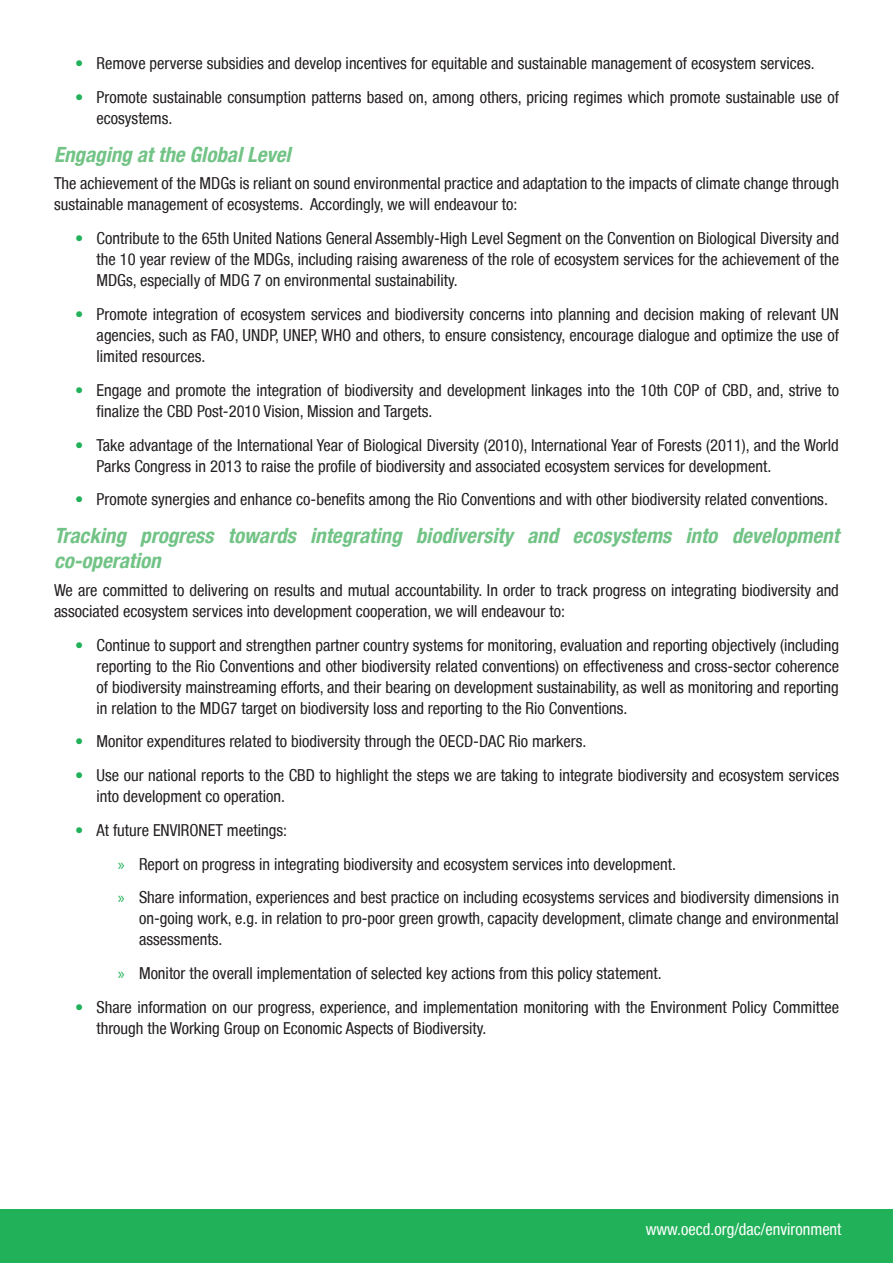
<style>
.page{position:relative;width:893px;height:1263px;background:#fff}
.page>*{position:absolute;margin:0;border:0;box-sizing:border-box;transform-origin:0 0}
.subhead_in_ital{font:italic 700 condensed 21px/25.2px "Helvetica Neue LT";color:#72c386}
.bullets{font:condensed 16.5px/21px "Helvetica Neue LT";color:#231f20}
.bullets_indented_mor{font:condensed 16.5px/21px "Helvetica Neue LT";color:#231f20;text-align:justify}
.body{font:condensed 16.5px/21px "Helvetica Neue LT";color:#231f20}
.body-2{font:condensed 16.5px "Helvetica Neue LT";color:#fff}
.s1{color:#21b259}
.s2{font-family:"Myriad Pro";font-stretch:normal;color:#21b259}
</style>
<div class="page">
<div style="left:0;top:1209px;width:893px;height:54px;background:#21b259"></div>
<p class="bullets" style="left:75px;top:53px;width:741px"><span class="s1">•</span> Remove perverse subsidies and develop incentives for equitable and sustainable management of ecosystem services.</p>
<p class="bullets" style="left:97px;top:87px;width:744px;text-indent:-21px"><span class="s1">•</span> Promote sustainable consumption patterns based on, among others, pricing regimes which promote sustainable use of ecosystems.</p>
<p class="subhead_in_ital" style="left:54px;top:142px;width:238px">Engaging at the Global Level</p>
<p class="body" style="left:54px;top:173px;width:787px">The achievement of the MDGs is reliant on sound environmental practice and adaptation to the impacts of climate change through sustainable management of ecosystems. Accordingly, we will endeavour to:</p>
<p class="bullets" style="left:97px;top:228px;width:744px;text-align:justify;text-indent:-21px"><span class="s1">•</span> Contribute to the 65th United Nations General Assembly-High Level Segment on the Convention on Biological Diversity and the 10 year review of the MDGs, including raising awareness of the role of ecosystem services for the achievement of the MDGs, especially of MDG 7 on environmental sustainability.</p>
<p class="bullets" style="left:97px;top:304px;width:744px;text-align:justify;text-indent:-21px"><span class="s1">•</span> Promote integration of ecosystem services and biodiversity concerns into planning and decision making of relevant UN agencies, such as FAO, UNDP, UNEP, WHO and others, to ensure consistency, encourage dialogue and optimize the use of limited resources.</p>
<p class="bullets" style="left:97px;top:379px;width:744px;text-indent:-21px"><span class="s1">•</span> Engage and promote the integration of biodiversity and development linkages into the 10th COP of CBD, and, strive to finalize the CBD Post-2010 Vision, Mission and Targets.</p>
<p class="bullets" style="left:97px;top:434px;width:744px;text-indent:-21px"><span class="s1">•</span> Take advantage of the International Year of Biological Diversity (2010), International Year of Forests (2011), and the World<br>Parks Congress in 2013 to raise the profile of biodiversity and associated ecosystem services for development.</p>
<p class="bullets" style="left:75px;top:489px;width:754px"><span class="s1">•</span> Promote synergies and enhance co-benefits among the Rio Conventions and with other biodiversity related conventions.</p>
<p class="subhead_in_ital" style="left:54px;top:523px;width:786px">Tracking progress towards integrating biodiversity and ecosystems into development co-operation</p>
<p class="body" style="left:54px;top:579px;width:786px">We are committed to delivering on results and mutual accountability. In order to track progress on integrating biodiversity and associated ecosystem services into development cooperation, we will endeavour to:</p>
<p class="bullets" style="left:97px;top:634px;width:744px;text-align:justify;text-indent:-21px"><span class="s1">•</span> Continue to support and strengthen partner country systems for monitoring, evaluation and reporting objectively (including reporting to the Rio Conventions and other biodiversity related conventions) on effectiveness and cross-sector coherence of biodiversity mainstreaming efforts, and their bearing on development sustainability, as well as monitoring and reporting in relation to the MDG7 target on biodiversity loss and reporting to the Rio Conventions.</p>
<p class="bullets" style="left:75px;top:731px;width:513px"><span class="s1">•</span> Monitor expenditures related to biodiversity through the OECD-DAC Rio markers.</p>
<p class="bullets" style="left:97px;top:765px;width:744px;text-indent:-21px"><span class="s1">•</span> Use our national reports to the CBD to highlight the steps we are taking to integrate biodiversity and ecosystem services into development co operation.</p>
<p class="bullets" style="left:75px;top:819px;width:213px"><span class="s1">•</span> At future ENVIRONET meetings:</p>
<p class="bullets_indented_mor" style="left:118px;top:853px;width:560px"><span class="s2">»</span> Report on progress in integrating biodiversity and ecosystem services into development.</p>
<p class="bullets_indented_mor" style="left:139px;top:887px;width:701px;text-indent:-21px"><span class="s2">»</span> Share information, experiences and best practice on including ecosystems services and biodiversity dimensions in on-going work, e.g. in relation to pro-poor green growth, capacity development, climate change and environmental assessments.</p>
<p class="bullets_indented_mor" style="left:118px;top:963px;width:545px"><span class="s2">»</span> Monitor the overall implementation of selected key actions from this policy statement.</p>
<p class="bullets" style="left:97px;top:996px;width:744px;text-indent:-21px"><span class="s1">•</span> Share information on our progress, experience, and implementation monitoring with the Environment Policy Committee through the Working Group on Economic Aspects of Biodiversity.</p>
<p class="body-2" style="left:646px;top:1220px;width:197px">www.oecd.org/dac/environment</p>
</div>
